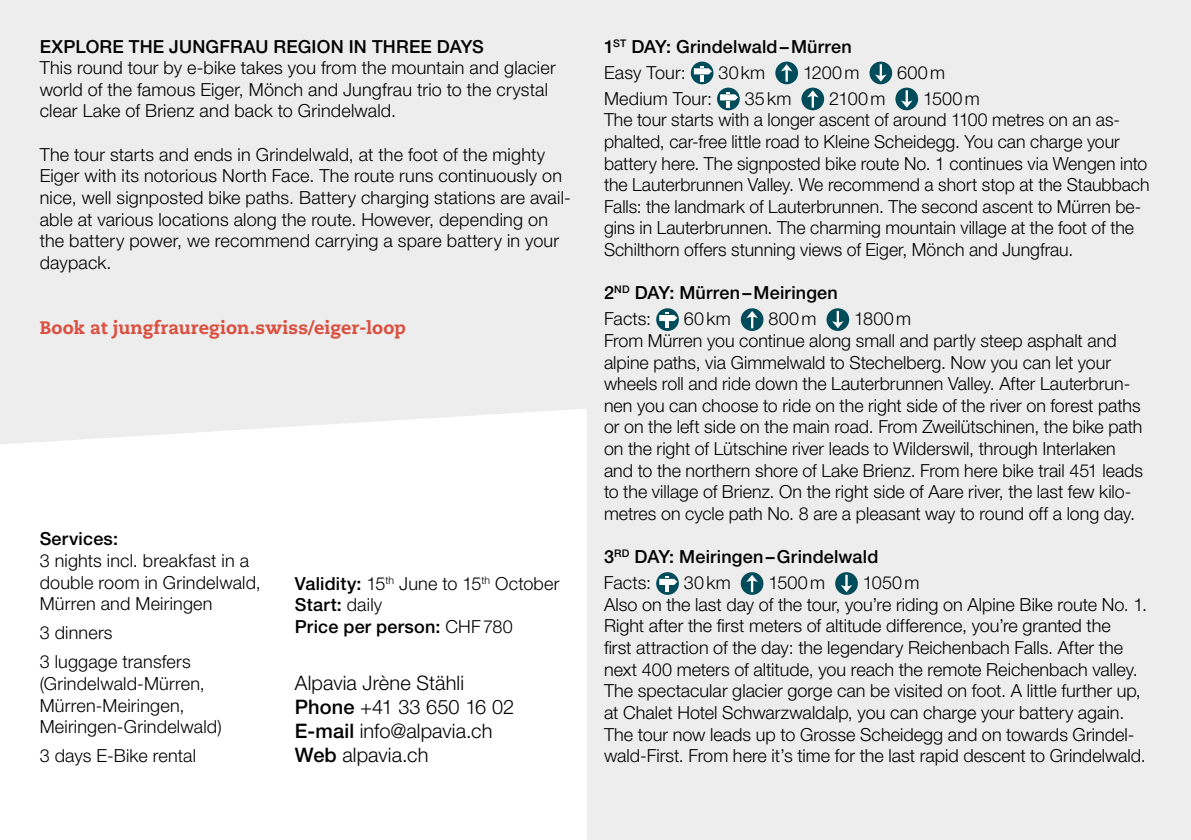
<style>
.page{position:relative;width:1191px;height:840px;background:#fff}
.page>*{position:absolute;margin:0;border:0;box-sizing:border-box;transform-origin:0 0}
.t1{font:300 20px/24px "Helvetica Neue LT Pro";letter-spacing:.005em;color:#000}
.t2{font:300 18px/21.6px "Helvetica Neue LT Pro";color:#000}
.t3{font:500 18px/26px "Helvetica Neue LT Pro";letter-spacing:.01em;color:#000}
.t4{font:800 18px "Caecilia LT Std";letter-spacing:.005em;color:#da4f3f}
.s1{font-weight:300}
.s2{font-weight:500}
</style>
<div class="page">
<div style="left:0;top:0;width:1191px;height:839px;background:#ededed"></div>
<svg style="left:691px;top:62px;width:22px;height:22px"></svg>
<svg style="left:694px;top:66px;width:18px;height:15px"></svg>
<div style="left:775px;top:62px;width:23px;height:22px;background:#014c5a;border-radius:50%"></div>
<svg style="left:781px;top:64px;width:11px;height:18px"></svg>
<div style="left:869px;top:62px;width:23px;height:22px;background:#014c5a;border-radius:50%"></div>
<svg style="left:875px;top:64px;width:11px;height:18px"></svg>
<div style="left:717px;top:88px;width:22px;height:22px;background:#014c5a;border-radius:50%"></div>
<svg style="left:720px;top:92px;width:18px;height:15px"></svg>
<div style="left:801px;top:88px;width:23px;height:22px;background:#014c5a;border-radius:50%"></div>
<svg style="left:807px;top:90px;width:11px;height:18px"></svg>
<div style="left:895px;top:88px;width:23px;height:22px;background:#014c5a;border-radius:50%"></div>
<svg style="left:901px;top:90px;width:11px;height:18px"></svg>
<svg style="left:656px;top:308px;width:23px;height:23px"></svg>
<svg style="left:659px;top:312px;width:18px;height:16px"></svg>
<div style="left:741px;top:308px;width:22px;height:23px;background:#014c5a;border-radius:50%"></div>
<svg style="left:746px;top:311px;width:12px;height:17px"></svg>
<svg style="left:826px;top:308px;width:23px;height:23px"></svg>
<svg style="left:832px;top:311px;width:11px;height:17px"></svg>
<svg style="left:656px;top:572px;width:23px;height:22px"></svg>
<svg style="left:659px;top:576px;width:18px;height:15px"></svg>
<div style="left:740px;top:572px;width:23px;height:22px;background:#014c5a;border-radius:50%"></div>
<svg style="left:746px;top:575px;width:12px;height:17px"></svg>
<div style="left:835px;top:572px;width:23px;height:22px;background:#014c5a;border-radius:50%"></div>
<svg style="left:840px;top:574px;width:12px;height:18px"></svg>
<div style="left:0;top:409px;width:587px;height:430px;background:#fff"></div>
<p class="t3" style="left:40px;top:33px;width:445px">EXPLORE THE JUNGFRAU REGION IN THREE DAYS</p>
<p class="t2" style="left:40px;top:57px;width:517px">This round tour by e-bike takes you from the mountain and glacier world of the famous Eiger, Mönch and Jungfrau trio to the crystal clear Lake of Brienz and back to Grindelwald.</p>
<p class="t2" style="left:40px;top:143px;width:532px">The tour starts and ends in Grindelwald, at the foot of the mighty Eiger with its notorious North Face. The route runs continuously on nice, well signposted bike paths. Battery charging stations are avail&shy;able at various locations along the route. However, depending on the battery power, we recommend carrying a spare battery in your daypack.</p>
<p class="t4" style="left:40px;top:316px;width:368px">Book at jungfrauregion.swiss/eiger-loop</p>
<p class="t3" style="left:40px;top:525px;width:80px">Services:</p>
<p class="t2" style="left:40px;top:549px;width:223px">3 nights incl. breakfast in a double room in Grindelwald,<br>Mürren and Meiringen</p>
<p class="t2" style="left:40px;top:617px;width:152px;line-height:29px">3 dinners<br>3 luggage transfers</p>
<p class="t2" style="left:40px;top:672px;width:183px">(Grindelwald-Mürren,<br>Mürren-Meiringen,<br>Meiringen-Grindelwald)</p>
<p class="t2" style="left:40px;top:744px;width:158px">3 days E-Bike rental</p>
<p class="t3" style="left:295px;top:572px;width:266px;line-height:21.6px">Validity: <span class="s1">15</span><sup>th</sup> <span class="s1">June to 15</span><sup>th</sup> <span class="s1">October<br></span>Start: <span class="s1">daily<br></span>Price per person: <span class="s1">CHF780</span></p>
<p class="t1" style="left:295px;top:670px;width:221px">Alpavia Jrène Stähli<br><span class="s2">Phone</span> +41 33 650 16 02<br><span class="s2">E-mail</span> info@alpavia.ch<br><span class="s2">Web</span> alpavia.ch</p>
<p class="t3" style="left:604px;top:33px;width:249px">1<sup>ST</sup> DAY: Grindelwald–Mürren<br><span class="s1">Easy Tour:</span></p>
<p class="t2" style="left:718px;top:61px;width:48px">30km</p>
<p class="t2" style="left:803px;top:61px;width:58px">1200m</p>
<p class="t2" style="left:897px;top:61px;width:49px">600m</p>
<p class="t2" style="left:604px;top:87px;width:109px">Medium Tour:</p>
<p class="t2" style="left:744px;top:87px;width:48px">35km</p>
<p class="t2" style="left:829px;top:87px;width:58px">2100m</p>
<p class="t2" style="left:604px;top:87px;width:547px;text-indent:319px">1500m<br>The tour starts with a longer ascent of around 1100 metres on an as&shy;phalted, car-free little road to Kleine Scheidegg. You can charge your battery here. The signposted bike route No. 1 continues via Wengen into the Lauterbrunnen Valley. We recommend a short stop at the Staubbach Falls: the landmark of Lauterbrunnen. The second ascent to Mürren be&shy;gins in Lauterbrunnen. The charming mountain village at the foot of the Schilthorn offers stunning views of Eiger, Mönch and Jungfrau.</p>
<p class="t3" style="left:604px;top:279px;width:235px">2<sup>ND</sup> DAY: Mürren–Meiringen<br><span class="s1">Facts:</span></p>
<p class="t2" style="left:684px;top:307px;width:48px">60km</p>
<p class="t2" style="left:768px;top:307px;width:49px">800m</p>
<p class="t2" style="left:604px;top:307px;width:540px;text-indent:250px">1800m<br>From Mürren you continue along small and partly steep asphalt and alpine paths, via Gimmelwald to Stechelberg. Now you can let your wheels roll and ride down the Lauterbrunnen Valley. After Lauterbrun&shy;nen you can choose to ride on the right side of the river on forest paths or on the left side on the main road. From Zweilütschinen, the bike path on the right of Lütschine river leads to Wilderswil, through Interlaken and to the northern shore of Lake Brienz. From here bike trail 451 leads to the village of Brienz. On the right side of Aare river, the last few kilo&shy;metres on cycle path No. 8 are a pleasant way to round off a long day.</p>
<p class="t3" style="left:604px;top:543px;width:276px">3<sup>RD</sup> DAY: Meiringen–Grindelwald<br><span class="s1">Facts:</span></p>
<p class="t2" style="left:684px;top:571px;width:48px">30km</p>
<p class="t2" style="left:768px;top:571px;width:58px">1500m</p>
<p class="t2" style="left:604px;top:571px;width:544px;text-indent:259px">1050m<br>Also on the last day of the tour, you’re riding on Alpine Bike route No. 1.<br>Right after the first meters of altitude difference, you’re granted the<br>first attraction of the day: the legendary Reichenbach Falls. After the next 400 meters of altitude, you reach the remote Reichenbach valley.<br>The spectacular glacier gorge can be visited on foot. A little further up, at Chalet Hotel Schwarzwaldalp, you can charge your battery again.<br>The tour now leads up to Grosse Scheidegg and on towards Grindel&shy;wald-First. From here it’s time for the last rapid descent to Grindelwald.</p>
</div>
